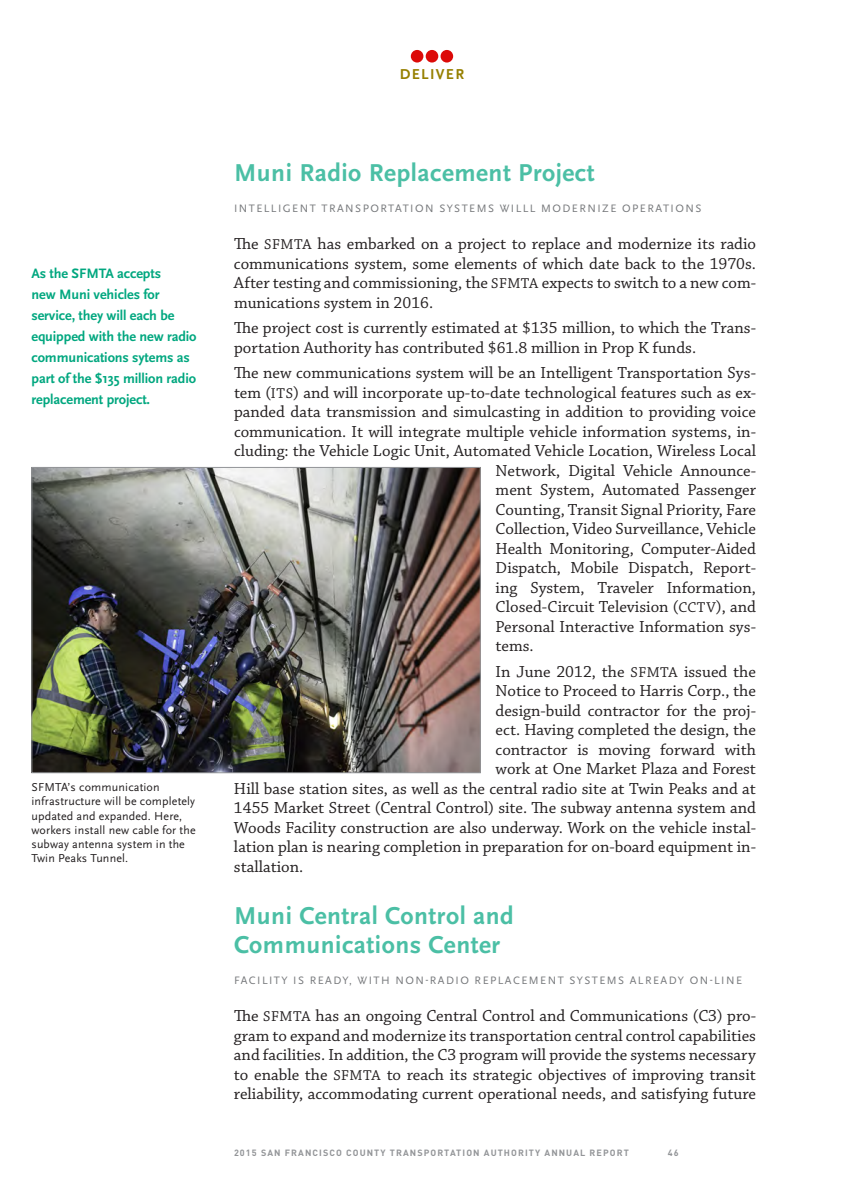
<style>
.page{position:relative;width:864px;height:1188px;background:#fff}
.page>*{position:absolute;margin:0;border:0;box-sizing:border-box;transform-origin:0 0}
.Deliver_subhed{font:700 25.5px/28.5px "Scala Sans OT";letter-spacing:.02em;color:#4bbfa5}
.t1{font:16.8px/19.5px "Chaparral Pro";color:#231f20;text-align:justify}
.t2{font:700 15px "Scala Sans OT";letter-spacing:.09em;color:#968000}
.Deliver_pull_quote{font:700 14.25px/21px "Scala Sans OT";letter-spacing:-.01em;color:#00a77f}
.Caption_left{font:12px/14.2px "Scala Sans OT";letter-spacing:.01em;color:#231f20}
.Subhed_tag_line{font:11.25px "Scala Sans OT";letter-spacing:.13em;color:#76787b}
.t3{font:700 9px "DIN";letter-spacing:.12em;color:#939598}
.s1{font-size:15px}
</style>
<div class="page">
<div style="left:411px;top:50px;width:12px;height:13px;background:#dc0a08;border-radius:50%"></div>
<div style="left:426px;top:50px;width:12px;height:13px;background:#dc0a08;border-radius:50%"></div>
<div style="left:441px;top:50px;width:12px;height:13px;background:#dc0a08;border-radius:50%"></div>
<img style="left:33px;top:469px;width:446px;height:302px">
<div style="left:31px;top:467px;width:450px;height:306px;border:1px solid #939598"></div>
<p class="Deliver_pull_quote" style="left:32px;top:263px;width:167px">As the SFMTA accepts<br>new Muni vehicles for service, they will each be equipped with the new radio communications sytems as part of the $135 million radio replacement project.</p>
<p class="Caption_left" style="left:32px;top:780px;width:166px">SFMTA’s communication infrastructure will be completely updated and expanded. Here, workers install new cable for the subway antenna system in the<br>Twin Peaks Tunnel.</p>
<p class="t2" style="left:400px;top:66px;width:66px">DELIVER</p>
<p class="Deliver_subhed" style="left:234px;top:159px;width:362px">Muni Radio Replacement Project</p>
<p class="Subhed_tag_line" style="left:234px;top:202px;width:469px">INTELLIGENT TRANSPORTATION SYSTEMS WILLL MODERNIZE OPERATIONS</p>
<p class="t1" style="left:234px;top:235px;width:524px">The <span class="s1">SFMTA</span> has embarked on a project to replace and modernize its radio communications system, some elements of which date back to the 1970s.<br>After testing and commissioning, the <span class="s1">SFMTA</span> expects to switch to a new com&shy;munications system in 2016.</p>
<p class="t1" style="left:234px;top:319px;width:523px">The project cost is currently estimated at $135 million, to which the Trans&shy;portation Authority has contributed $61.8 million in Prop K funds.</p>
<p class="t1" style="left:234px;top:364px;width:523px">The new communications system will be an Intelligent Transportation Sys-</p>
<p class="t1" style="left:234px;top:384px;width:524px">tem (<span class="s1">ITS</span>) and will incorporate up-to-date technological features such as ex-</p>
<p class="t1" style="left:234px;top:403px;width:523px">panded data transmission and simulcasting in addition to providing voice</p>
<p class="t1" style="left:234px;top:423px;width:523px">communication. It will integrate multiple vehicle information systems, in-</p>
<p class="t1" style="left:234px;top:442px;width:523px">cluding: the Vehicle Logic Unit, Automated Vehicle Location, Wireless Local</p>
<p class="t1" style="left:496px;top:462px;width:262px">Network, Digital Vehicle Announce-</p>
<p class="t1" style="left:496px;top:481px;width:262px">ment System, Automated Passenger</p>
<p class="t1" style="left:496px;top:501px;width:262px">Counting, Transit Signal Priority, Fare</p>
<p class="t1" style="left:496px;top:520px;width:262px">Collection, Video Surveillance, Vehicle</p>
<p class="t1" style="left:496px;top:540px;width:262px">Health Monitoring, Computer-Aided</p>
<p class="t1" style="left:496px;top:559px;width:262px">Dispatch, Mobile Dispatch, Report-</p>
<p class="t1" style="left:496px;top:579px;width:262px">ing System, Traveler Information,</p>
<p class="t1" style="left:496px;top:598px;width:262px">Closed-Circuit Television (<span class="s1">CCTV</span>), and</p>
<p class="t1" style="left:496px;top:618px;width:262px">Personal Interactive Information sys-</p>
<p class="t1" style="left:496px;top:637px;width:40px">tems.</p>
<p class="t1" style="left:496px;top:663px;width:262px">In June 2012, the <span class="s1">SFMTA</span> issued the</p>
<p class="t1" style="left:496px;top:682px;width:262px">Notice to Proceed to Harris Corp., the</p>
<p class="t1" style="left:496px;top:702px;width:262px">design-build contractor for the proj-</p>
<p class="t1" style="left:496px;top:721px;width:262px">ect. Having completed the design, the</p>
<p class="t1" style="left:496px;top:741px;width:262px">contractor is moving forward with</p>
<p class="t1" style="left:496px;top:760px;width:262px">work at One Market Plaza and Forest</p>
<p class="t1" style="left:234px;top:780px;width:523px">Hill base station sites, as well as the central radio site at Twin Peaks and at</p>
<p class="t1" style="left:234px;top:799px;width:524px">1455 Market Street (Central Control) site. The subway antenna system and</p>
<p class="t1" style="left:234px;top:819px;width:523px">Woods Facility construction are also underway. Work on the vehicle instal-</p>
<p class="t1" style="left:234px;top:838px;width:523px">lation plan is nearing completion in preparation for on-board equipment in-</p>
<p class="t1" style="left:234px;top:858px;width:71px">stallation.</p>
<p class="Deliver_subhed" style="left:234px;top:902px;width:281px">Muni Central Control and<br>Communications Center</p>
<p class="Subhed_tag_line" style="left:234px;top:974px;width:510px">FACILITY IS READY, WITH NON-RADIO REPLACEMENT SYSTEMS ALREADY ON-LINE</p>
<p class="t1" style="left:234px;top:1007px;width:524px">The <span class="s1">SFMTA</span> has an ongoing Central Control and Communications (C3) pro&shy;gram to expand and modernize its transportation central control capabilities and facilities. In addition, the C3 program will provide the systems necessary to enable the <span class="s1">SFMTA</span> to reach its strategic objectives of improving transit reliability, accommodating current operational needs, and satisfying future</p>
<p class="t3" style="left:234px;top:1147px;width:396px">2015 SAN FRANCISCO COUNTY TRANSPORTATION AUTHORITY ANNUAL REPORT</p>
<p class="t3" style="left:668px;top:1147px;width:12px">46</p>
</div>
